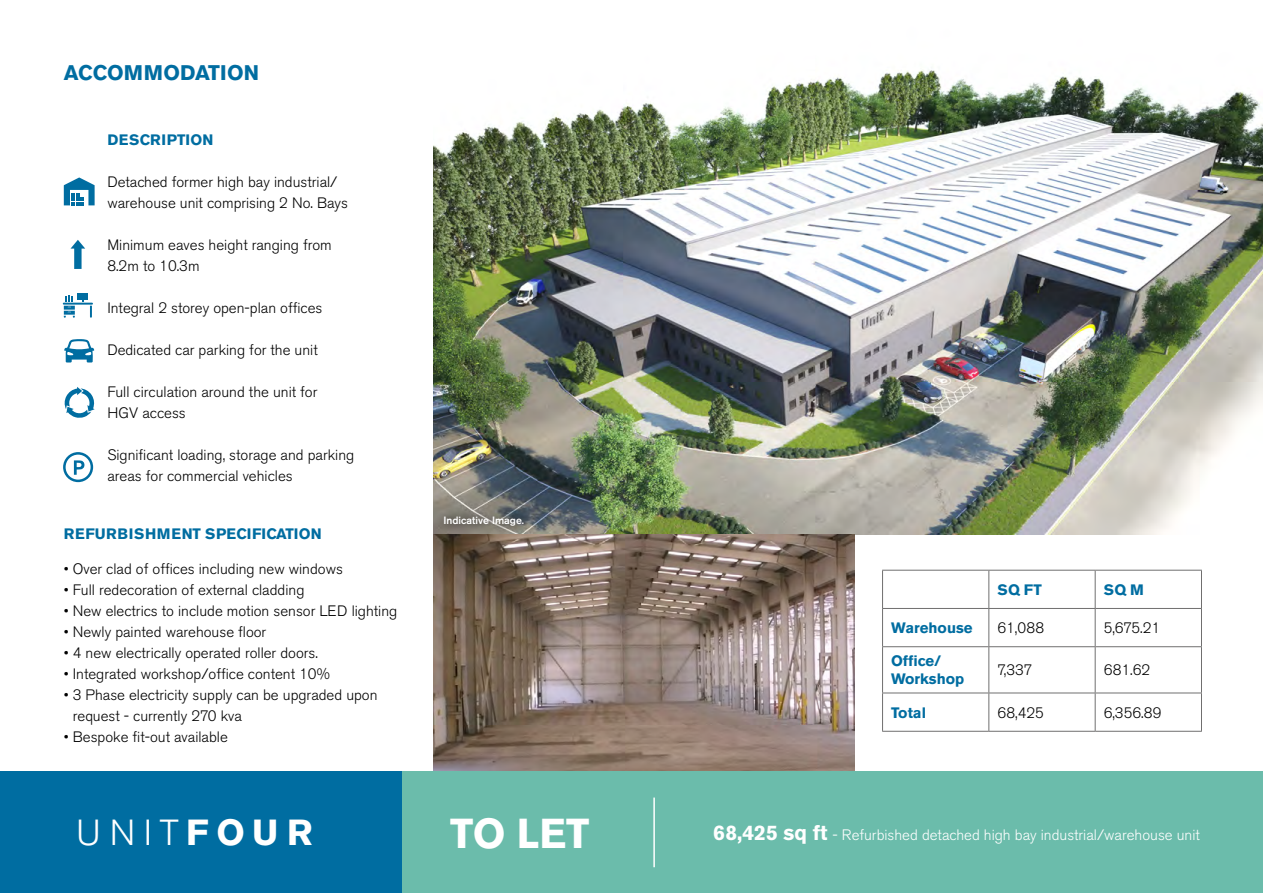
<style>
.page{position:relative;width:1263px;height:893px;background:#fff}
.page>*{position:absolute;margin:0;border:0;box-sizing:border-box;transform-origin:0 0}
.t1{font:700 41.4px "Akzidenz Grotesk BE";color:#fff}
.t2{font:300 36px "Akzidenz Grotesk BE";color:#fff}
.t3{font:700 21px "Akzidenz Grotesk BE";color:#006da1}
.t4{font:300 15px/21px "Akzidenz Grotesk BE";color:#000}
.t5{font:300 15px "Akzidenz Grotesk BE";color:#fff}
.t6{font:700 15px/18px "Akzidenz Grotesk BE";color:#006da1}
.t7{font:700 15px "Akzidenz Grotesk BE";letter-spacing:.03em;color:#006da1}
.t8{font:700 15px "Akzidenz Grotesk BE";letter-spacing:.02em;color:#006da1}
.t9{font:500 10.5px "Akzidenz Grotesk BE";color:#fff}
.s1{font-weight:700}
.s2{font-weight:700;font-size:21px}
</style>
<div class="page">
<img style="left:433px;top:70px;width:830px;height:465px">
<img style="left:433px;top:535px;width:421px;height:237px">
<div style="left:402px;top:772px;width:861px;height:121px;background:#6bbcab"></div>
<div style="left:0;top:772px;width:402px;height:121px;background:#006da1"></div>
<hr style="left:653px;top:797px;width:2px;height:70px;background:#fff">
<div style="left:435px;top:508px;width:98px;height:27px;background:#000;opacity:.75"></div>
<hr style="left:882px;top:570px;width:107px;height:1px;background:#706f6f">
<hr style="left:882px;top:571px;width:1px;height:37px;background:#706f6f">
<hr style="left:989px;top:570px;width:106px;height:1px;background:#706f6f">
<hr style="left:988px;top:571px;width:1px;height:37px;background:#706f6f">
<hr style="left:1095px;top:570px;width:107px;height:1px;background:#706f6f">
<hr style="left:1095px;top:571px;width:1px;height:37px;background:#706f6f">
<hr style="left:1201px;top:571px;width:1px;height:37px;background:#706f6f">
<hr style="left:882px;top:608px;width:107px;height:1px;background:#706f6f">
<hr style="left:882px;top:609px;width:1px;height:37px;background:#706f6f">
<hr style="left:989px;top:608px;width:106px;height:1px;background:#706f6f">
<hr style="left:988px;top:609px;width:1px;height:37px;background:#706f6f">
<hr style="left:1095px;top:608px;width:107px;height:1px;background:#706f6f">
<hr style="left:1095px;top:609px;width:1px;height:37px;background:#706f6f">
<hr style="left:1201px;top:609px;width:1px;height:37px;background:#706f6f">
<hr style="left:882px;top:646px;width:107px;height:1px;background:#706f6f">
<hr style="left:882px;top:647px;width:1px;height:46px;background:#706f6f">
<hr style="left:989px;top:646px;width:106px;height:1px;background:#706f6f">
<hr style="left:988px;top:647px;width:1px;height:46px;background:#706f6f">
<hr style="left:1095px;top:646px;width:107px;height:1px;background:#706f6f">
<hr style="left:1095px;top:647px;width:1px;height:46px;background:#706f6f">
<hr style="left:1201px;top:647px;width:1px;height:46px;background:#706f6f">
<hr style="left:882px;top:693px;width:107px;height:1px;background:#706f6f">
<hr style="left:882px;top:693px;width:1px;height:38px;background:#706f6f">
<hr style="left:989px;top:693px;width:106px;height:1px;background:#706f6f">
<hr style="left:988px;top:693px;width:1px;height:38px;background:#706f6f">
<hr style="left:1095px;top:693px;width:107px;height:1px;background:#706f6f">
<hr style="left:1095px;top:693px;width:1px;height:38px;background:#706f6f">
<hr style="left:1201px;top:693px;width:1px;height:38px;background:#706f6f">
<hr style="left:882px;top:731px;width:107px;height:1px;background:#706f6f">
<hr style="left:989px;top:731px;width:106px;height:1px;background:#706f6f">
<hr style="left:1095px;top:731px;width:107px;height:1px;background:#706f6f">
<svg style="left:64px;top:177px;width:31px;height:28px"></svg>
<svg style="left:64px;top:387px;width:31px;height:31px"></svg>
<svg style="left:64px;top:339px;width:30px;height:23px"></svg>
<div style="left:78px;top:293px;width:10px;height:7px;background:#006da1"></div>
<svg style="left:63px;top:295px;width:30px;height:23px"></svg>
<svg style="left:71px;top:240px;width:14px;height:29px"></svg>
<svg style="left:63px;top:452px;width:30px;height:30px"></svg>
<h3 class="t3" style="left:64px;top:60px;width:197px">ACCOMMODATION</h3>
<p class="t8" style="left:107px;top:131px;width:107px">DESCRIPTION</p>
<p class="t4" style="left:107px;top:172px;width:242px">Detached former high bay industrial/ warehouse unit comprising 2 No. Bays</p>
<p class="t4" style="left:107px;top:235px;width:226px">Minimum eaves height ranging from<br>8.2m to 10.3m</p>
<p class="t4" style="left:107px;top:298px;width:217px">Integral 2 storey open-plan offices</p>
<p class="t4" style="left:107px;top:340px;width:212px">Dedicated car parking for the unit</p>
<p class="t4" style="left:107px;top:382px;width:212px">Full circulation around the unit for<br>HGV access</p>
<p class="t4" style="left:107px;top:445px;width:248px">Significant loading, storage and parking areas for commercial vehicles</p>
<p class="t7" style="left:64px;top:525px;width:259px">REFURBISHMENT SPECIFICATION</p>
<p class="t4" style="left:64px;top:558px;width:281px">• Over clad of offices including new windows</p>
<p class="t4" style="left:64px;top:579px;width:242px">• Full redecoration of external cladding</p>
<p class="t4" style="left:64px;top:600px;width:335px">• New electrics to include motion sensor LED lighting</p>
<p class="t4" style="left:64px;top:621px;width:204px">• Newly painted warehouse floor</p>
<p class="t4" style="left:64px;top:642px;width:256px">• 4 new electrically operated roller doors.</p>
<p class="t4" style="left:64px;top:663px;width:268px">• Integrated workshop/office content 10%</p>
<p class="t4" style="left:73px;top:684px;width:306px;text-indent:-9px">• 3 Phase electricity supply can be upgraded upon request - currently 270 kva</p>
<p class="t4" style="left:64px;top:726px;width:166px">• Bespoke fit-out available</p>
<p class="t9" style="left:443px;top:514px;width:82px">Indicative Image.</p>
<p class="t6" style="left:997px;top:581px;width:46px">SQ FT</p>
<p class="t6" style="left:1104px;top:581px;width:42px">SQ M</p>
<p class="t6" style="left:891px;top:619px;width:83px">Warehouse</p>
<p class="t4" style="left:997px;top:618px;width:48px">61,088</p>
<p class="t4" style="left:1104px;top:618px;width:58px">5,675.21</p>
<p class="t6" style="left:891px;top:652px;width:75px">Office/<br>Workshop</p>
<p class="t4" style="left:997px;top:660px;width:37px">7,337</p>
<p class="t4" style="left:1104px;top:660px;width:48px">681.62</p>
<p class="t6" style="left:891px;top:704px;width:37px">Total</p>
<p class="t4" style="left:997px;top:702px;width:48px">68,425</p>
<p class="t4" style="left:1104px;top:702px;width:59px">6,356.89</p>
<h2 class="t2" style="left:76px;top:813px;width:238px">UNIT<span class="s1">FOUR</span></h2>
<h1 class="t1" style="left:450px;top:809px;width:141px">TO LET</h1>
<p class="t5" style="left:713px;top:827px;width:488px"><span class="s2">68,425 sq ft</span> - Refurbished detached high bay industrial/warehouse unit</p>
</div>
